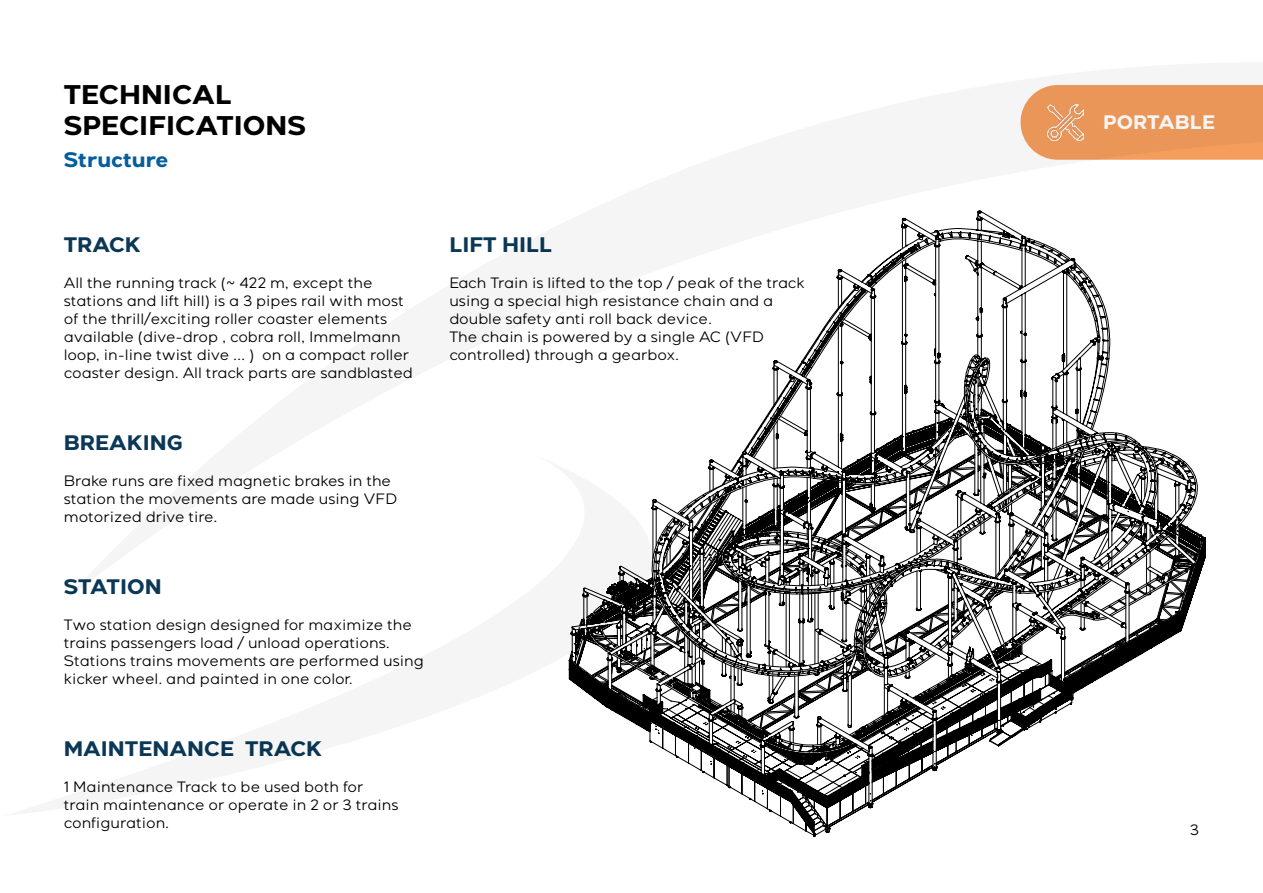
<style>
.page{position:relative;width:1263px;height:893px;background:#fff}
.page>*{position:absolute;margin:0;border:0;box-sizing:border-box;transform-origin:0 0}
.t1{font:700 27px/31.5px "Giga Sans";color:#000}
.t2{font:700 21px "Giga Sans";color:#0b3856}
.t3{font:700 21px "Giga Sans";color:#045e9b}
.t4{font:700 19.5px "Giga Sans";color:#fff}
.t5{font:15px/18px "Giga Sans";color:#000}
</style>
<div class="page">
<svg style="left:798px;top:603px;width:393px;height:229px"></svg>
<svg style="left:732px;top:603px;width:399px;height:224px"></svg>
<svg style="left:732px;top:603px;width:368px;height:101px"></svg>
<svg style="left:732px;top:85px;width:531px;height:518px"></svg>
<svg style="left:568px;top:459px;width:164px;height:330px"></svg>
<h1 class="t1" style="left:64px;top:79px;width:244px">TECHNICAL<br>SPECIFICATIONS</h1>
<h2 class="t3" style="left:64px;top:147px;width:106px">Structure</h2>
<h2 class="t2" style="left:64px;top:232px;width:79px">TRACK</h2>
<p class="t5" style="left:64px;top:274px;width:351px">All the running track (~ 422 m, except the stations and lift hill) is a 3 pipes rail with most of the thrill/exciting roller coaster elements available (dive-drop , cobra roll, Immelmann loop, in-line twist dive … ) on a compact roller coaster design. All track parts are sandblasted</p>
<h2 class="t2" style="left:64px;top:430px;width:121px">BREAKING</h2>
<p class="t5" style="left:64px;top:472px;width:335px">Brake runs are fixed magnetic brakes in the station the movements are made using VFD motorized drive tire.</p>
<h2 class="t2" style="left:64px;top:574px;width:99px">STATION</h2>
<p class="t5" style="left:64px;top:616px;width:361px">Two station design designed for maximize the trains passengers load / unload operations.<br>Stations trains movements are performed using kicker wheel. and painted in one color.</p>
<h2 class="t2" style="left:64px;top:736px;width:260px">MAINTENANCE TRACK</h2>
<p class="t5" style="left:64px;top:778px;width:336px">1 Maintenance Track to be used both for train maintenance or operate in 2 or 3 trains configuration.</p>
<h2 class="t2" style="left:449px;top:232px;width:104px">LIFT HILL</h2>
<p class="t5" style="left:449px;top:274px;width:357px">Each Train is lifted to the top / peak of the track using a special high resistance chain and a double safety anti roll back device.<br>The chain is powered by a single AC (VFD controlled) through a gearbox.</p>
<h3 class="t4" style="left:1103px;top:111px;width:113px">PORTABLE</h3>
<p class="t5" style="left:1190px;top:821px;width:11px">3</p>
</div>
